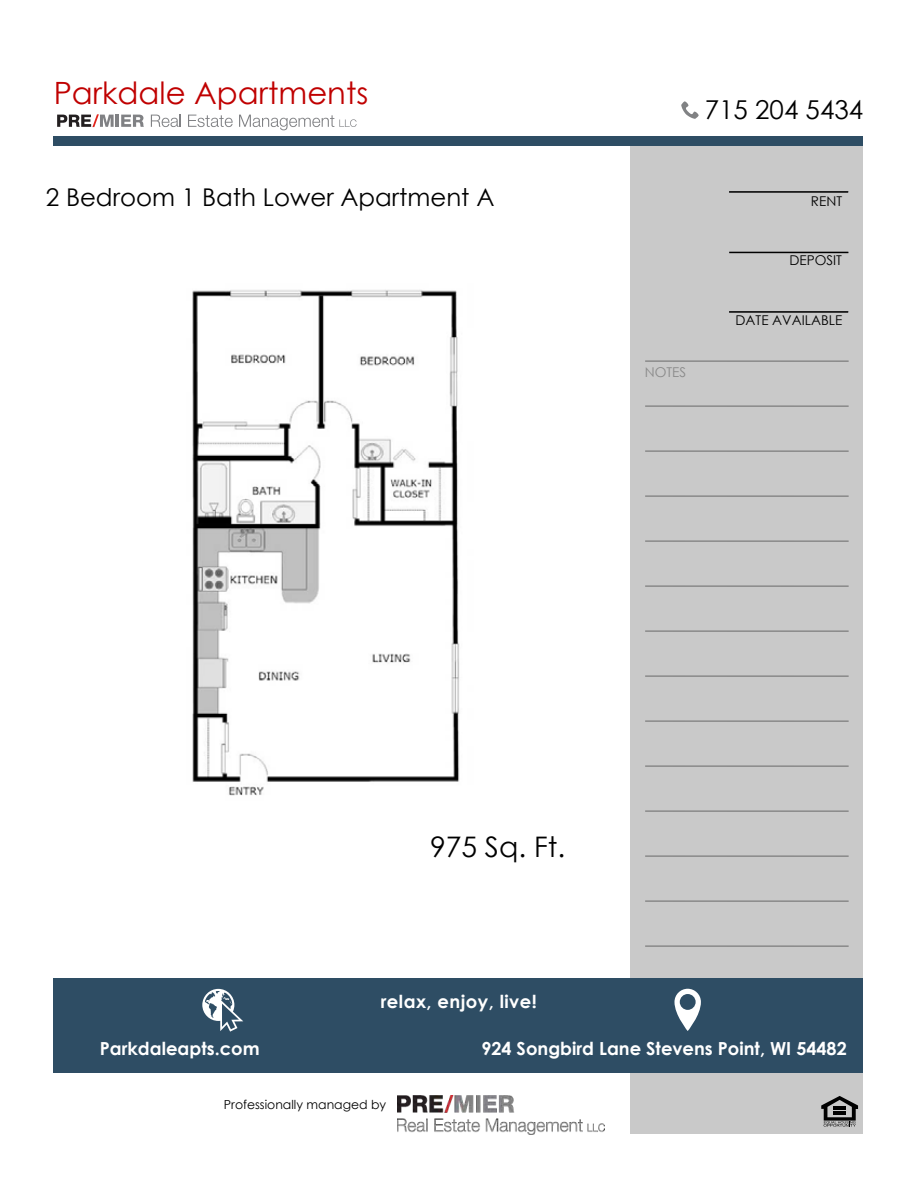
<style>
.page{position:relative;width:918px;height:1188px;background:#fff}
.page>*{position:absolute;margin:0;border:0;box-sizing:border-box;transform-origin:0 0}
.t1{font:30.75px "Century Gothic";color:#c00000}
.t2{font:28.35px "Century Gothic";color:#000}
.t3{font:25.95px "Century Gothic";color:#000}
.t4{font:24.45px "Century Gothic";color:#000}
.t5{font:700 18px "Century Gothic";color:#fff}
.t6{font:700 18px "Century Gothic";letter-spacing:.025em;color:#fff}
.t7{font:13.5px "Century Gothic";color:#000}
.t8{font:13.5px "Century Gothic";color:#898989}
.t9{font:12.45px "Century Gothic";color:#000}
</style>
<div class="page">
<div style="left:631px;top:144px;width:232px;height:990px;background:#c9c9c9"></div>
<div style="left:53px;top:978px;width:810px;height:94px;background:#2e4d64"></div>
<img style="left:398px;top:1096px;width:207px;height:39px">
<svg style="left:202px;top:989px;width:41px;height:43px"></svg>
<svg style="left:674px;top:989px;width:27px;height:42px"></svg>
<svg style="left:821px;top:1096px;width:37px;height:31px"></svg>
<hr style="left:645px;top:360px;width:204px;height:2px;background:#898989">
<hr style="left:645px;top:405px;width:204px;height:2px;background:#898989">
<hr style="left:645px;top:450px;width:204px;height:2px;background:#898989">
<hr style="left:645px;top:495px;width:204px;height:2px;background:#898989">
<hr style="left:645px;top:540px;width:204px;height:2px;background:#898989">
<hr style="left:645px;top:585px;width:204px;height:2px;background:#898989">
<hr style="left:645px;top:630px;width:204px;height:2px;background:#898989">
<hr style="left:645px;top:675px;width:204px;height:2px;background:#898989">
<hr style="left:645px;top:720px;width:204px;height:2px;background:#898989">
<hr style="left:645px;top:765px;width:204px;height:2px;background:#898989">
<hr style="left:645px;top:810px;width:204px;height:2px;background:#898989">
<hr style="left:645px;top:855px;width:204px;height:2px;background:#898989">
<hr style="left:645px;top:900px;width:204px;height:2px;background:#898989">
<hr style="left:645px;top:945px;width:204px;height:2px;background:#898989">
<hr style="left:729px;top:311px;width:119px;height:2px;background:#000">
<hr style="left:729px;top:252px;width:119px;height:1px;background:#000">
<hr style="left:729px;top:191px;width:119px;height:2px;background:#000">
<div style="left:53px;top:136px;width:810px;height:10px;background:#2e4d64"></div>
<svg style="left:681px;top:101px;width:18px;height:18px"></svg>
<img style="left:192px;top:289px;width:268px;height:507px">
<svg style="left:57px;top:114px;width:87px;height:13px"></svg>
<svg style="left:151px;top:115px;width:30px;height:12px"></svg>
<svg style="left:188px;top:115px;width:45px;height:12px"></svg>
<svg style="left:239px;top:115px;width:118px;height:15px"></svg>
<h1 class="t1" style="left:54px;top:71px;width:316px">Parkdale Apartments</h1>
<h3 class="t4" style="left:46px;top:181px;width:450px">2 Bedroom 1 Bath Lower Apartment A</h3>
<h3 class="t3" style="left:705px;top:91px;width:160px">715 204 5434</h3>
<p class="t8" style="left:645px;top:363px;width:43px">NOTES</p>
<p class="t7" style="left:811px;top:192px;width:33px">RENT</p>
<p class="t7" style="left:790px;top:251px;width:54px">DEPOSIT</p>
<p class="t7" style="left:736px;top:311px;width:108px">DATE AVAILABLE</p>
<h2 class="t2" style="left:430px;top:827px;width:137px">975 Sq. Ft.</h2>
<p class="t6" style="left:381px;top:988px;width:158px">relax, enjoy, live!</p>
<p class="t5" style="left:100px;top:1035px;width:161px">Parkdaleapts.com</p>
<p class="t5" style="left:481px;top:1035px;width:367px">924 Songbird Lane Stevens Point, WI 54482</p>
<p class="t9" style="left:224px;top:1096px;width:164px">Professionally managed by</p>
</div>
